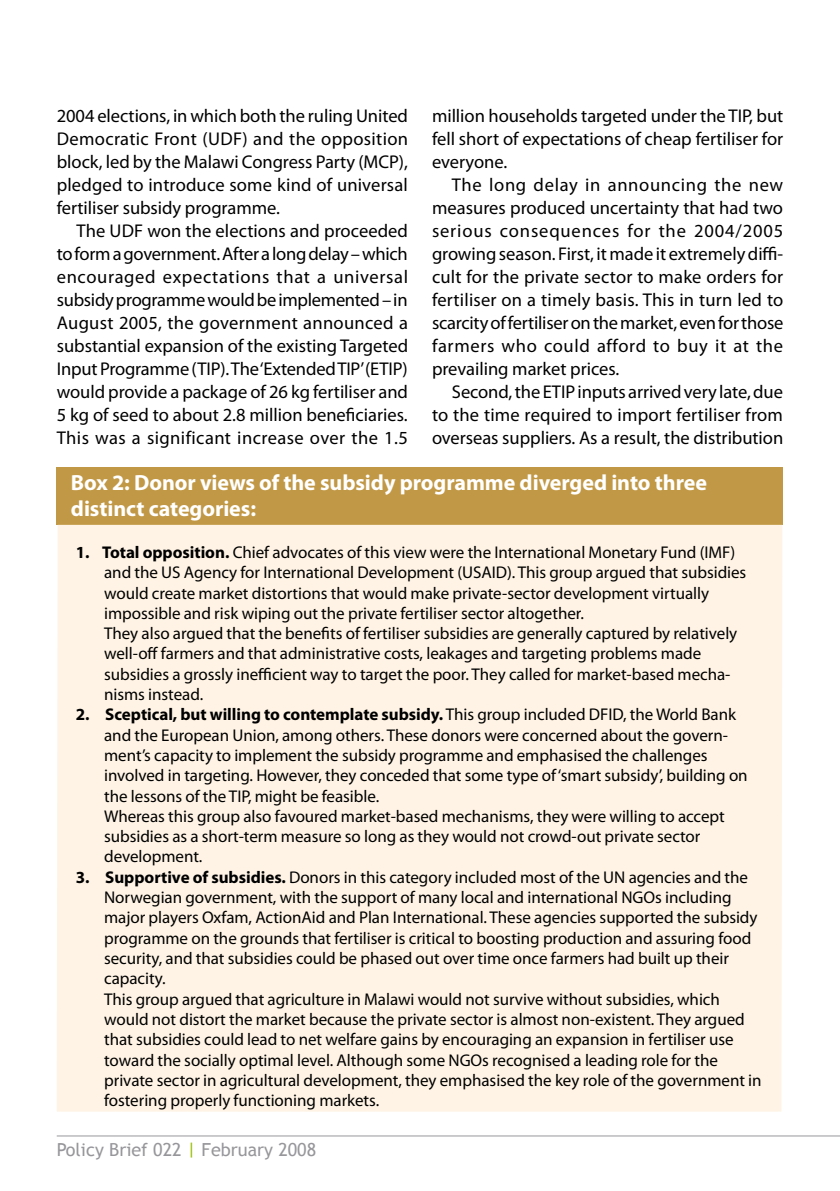
<style>
.page{position:relative;width:840px;height:1191px;background:#fff}
.page>*{position:absolute;margin:0;border:0;box-sizing:border-box;transform-origin:0 0}
.t1{font:700 22px/26px "Myriad Pro";letter-spacing:-.005em;color:#fff}
.t2{font:18.4px/23px "Myriad Pro";color:#000;text-align:justify}
.t3{font:18px "Trebuchet MS";color:#97979b}
.t4{font:17px/20.2px "Myriad Pro";letter-spacing:-.005em;color:#000}
.s1{font-weight:700}
.s2{color:#98c000}
</style>
<div class="page">
<hr style="left:57px;top:1135px;width:782px;height:1px;background:#97979b">
<div style="left:57px;top:467px;width:725px;height:57px;background:#c19845"></div>
<div style="left:57px;top:525px;width:724px;height:586px;background:#fef3e4"></div>
<p class="t2" style="left:432px;top:104px;width:352px">million households targeted under the TIP, but fell short of expectations of cheap fertiliser for everyone.</p>
<p class="t2" style="left:432px;top:173px;width:353px;text-indent:20px">The long delay in announcing the new measures produced uncertainty that had two serious consequences for the 2004/2005 growing season. First, it made it extremely diffi&shy;cult for the private sector to make orders for fertiliser on a timely basis. This in turn led to scarcity of fertiliser on the market, even for those farmers who could afford to buy it at the prevailing market prices.</p>
<p class="t2" style="left:432px;top:380px;width:352px;text-indent:20px">Second, the ETIP inputs arrived very late, due to the time required to import fertiliser from overseas suppliers. As a result, the distribution</p>
<p class="t1" style="left:71px;top:469px;width:637px">Box 2: Donor views of the subsidy programme diverged into three distinct categories:</p>
<p class="t4" style="left:104px;top:542px;width:643px;text-indent:-28px"><span class="s1">1. Total opposition.</span> Chief advocates of this view were the International Monetary Fund (IMF) and the US Agency for International Development (USAID). This group argued that subsidies would create market distortions that would make private-sector development virtually impossible and risk wiping out the private fertiliser sector altogether.<br>They also argued that the benefits of fertiliser subsidies are generally captured by relatively well-off farmers and that administrative costs, leakages and targeting problems made subsidies a grossly inefficient way to target the poor. They called for market-based mecha&shy;nisms instead.</p>
<p class="t4" style="left:104px;top:704px;width:644px;text-indent:-28px"><span class="s1">2. Sceptical, but willing to contemplate subsidy.</span> This group included DFID, the World Bank and the European Union, among others. These donors were concerned about the govern&shy;ment’s capacity to implement the subsidy programme and emphasised the challenges involved in targeting. However, they conceded that some type of ‘smart subsidy’, building on the lessons of the TIP, might be feasible.<br>Whereas this group also favoured market-based mechanisms, they were willing to accept subsidies as a short-term measure so long as they would not crowd-out private sector development.</p>
<p class="t4" style="left:104px;top:866px;width:658px;text-indent:-28px"><span class="s1">3. Supportive of subsidies.</span> Donors in this category included most of the UN agencies and the Norwegian government, with the support of many local and international NGOs including major players Oxfam, ActionAid and Plan International. These agencies supported the subsidy programme on the grounds that fertiliser is critical to boosting production and assuring food security, and that subsidies could be phased out over time once farmers had built up their capacity.<br>This group argued that agriculture in Malawi would not survive without subsidies, which would not distort the market because the private sector is almost non-existent. They argued that subsidies could lead to net welfare gains by encouraging an expansion in fertiliser use toward the socially optimal level. Although some NGOs recognised a leading role for the private sector in agricultural development, they emphasised the key role of the government in fostering properly functioning markets.</p>
<p class="t2" style="left:57px;top:104px;width:353px">2004 elections, in which both the ruling United Democratic Front (UDF) and the opposition block, led by the Malawi Congress Party (MCP), pledged to introduce some kind of universal fertiliser subsidy programme.</p>
<p class="t2" style="left:57px;top:219px;width:352px;text-indent:20px">The UDF won the elections and proceeded to form a government. After a long delay – which encouraged expectations that a universal subsidy programme would be implemented – in August 2005, the government announced a substantial expansion of the existing Targeted Input Programme (TIP). The ‘Extended TIP’(ETIP) would provide a package of 26 kg fertiliser and 5 kg of seed to about 2.8 million beneficiaries.<br>This was a significant increase over the 1.5</p>
<p class="t3" style="left:57px;top:1139px;width:261px">Policy Brief 022 <span class="s2">|</span> February 2008</p>
</div>
